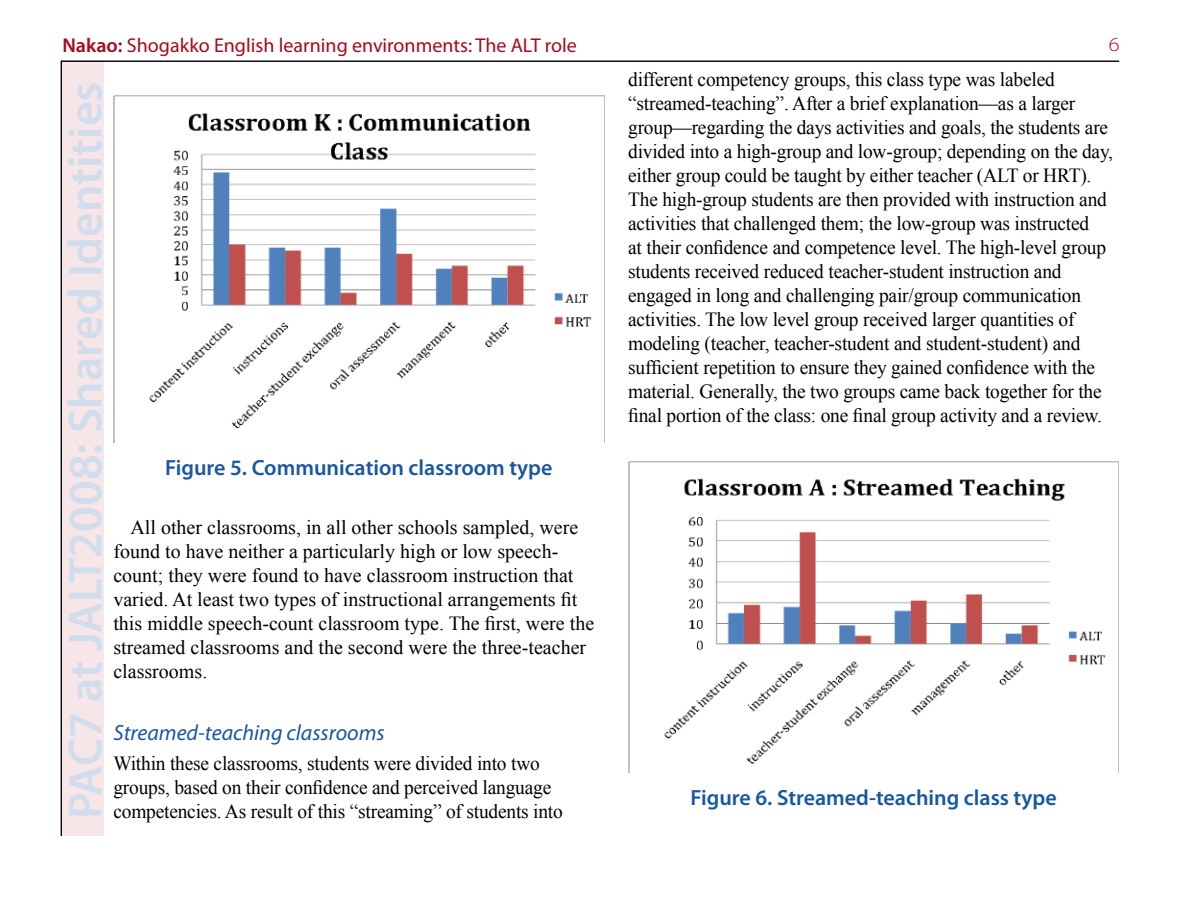
<style>
.page{position:relative;width:1191px;height:908px;background:#fff}
.page>*{position:absolute;margin:0;border:0;box-sizing:border-box;transform-origin:0 0}
.t1{font:600 48px "Myriad Pro";color:#d1ddec}
.t2{font:600 22px "Myriad Pro";color:#19579f}
.t3{font:italic 22px "Myriad Pro";color:#19579f}
.t4{font:20px/24px "Times New Roman";letter-spacing:-.01em;color:#000}
.t5{font:20px "Myriad Pro";color:#ab081d}
.s1{font-weight:600}
</style>
<div class="page">
<div style="left:60px;top:61px;width:44px;height:774px;background:#f6e6e8"></div>
<hr style="left:61px;top:61px;width:1px;height:774px;background:#000">
<hr style="left:61px;top:61px;width:1058px;height:1px;background:#000">
<img style="left:113px;top:96px;width:491px;height:346px">
<img style="left:628px;top:461px;width:491px;height:311px">
<p class="t5" style="left:62px;top:33px;width:516px"><span class="s1">Nakao:</span> Shogakko English learning environments: The ALT role</p>
<h1 class="t1" style="left:55px;top:818px;width:738px;rotate:-90deg">PAC7 at JALT2008: Shared Identities</h1>
<p class="t2" style="left:165px;top:453px;width:389px">Figure 5. Communication classroom type</p>
<p class="t4" style="left:113px;top:515px;width:482px;text-indent:17px">All other classrooms, in all other schools sampled, were found to have neither a particularly high or low speech&shy;count; they were found to have classroom instruction that varied. At least two types of instructional arrangements fit this middle speech-count classroom type. The first, were the streamed classrooms and the second were the three-teacher classrooms.</p>
<p class="t3" style="left:113px;top:718px;width:273px">Streamed-teaching classrooms</p>
<p class="t4" style="left:113px;top:750px;width:451px">Within these classrooms, students were divided into two groups, based on their confidence and perceived language competencies. As result of this “streaming” of students into</p>
<p class="t4" style="left:628px;top:67px;width:486px">different competency groups, this class type was labeled “streamed-teaching”. After a brief explanation—as a larger group—regarding the days activities and goals, the students are divided into a high-group and low-group; depending on the day, either group could be taught by either teacher (ALT or HRT).<br>The high-group students are then provided with instruction and activities that challenged them; the low-group was instructed<br>at their confidence and competence level. The high-level group students received reduced teacher-student instruction and engaged in long and challenging pair/group communication activities. The low level group received larger quantities of modeling (teacher, teacher-student and student-student) and sufficient repetition to ensure they gained confidence with the material. Generally, the two groups came back together for the final portion of the class: one final group activity and a review.</p>
<p class="t2" style="left:690px;top:783px;width:368px">Figure 6. Streamed-teaching class type</p>
</div>
